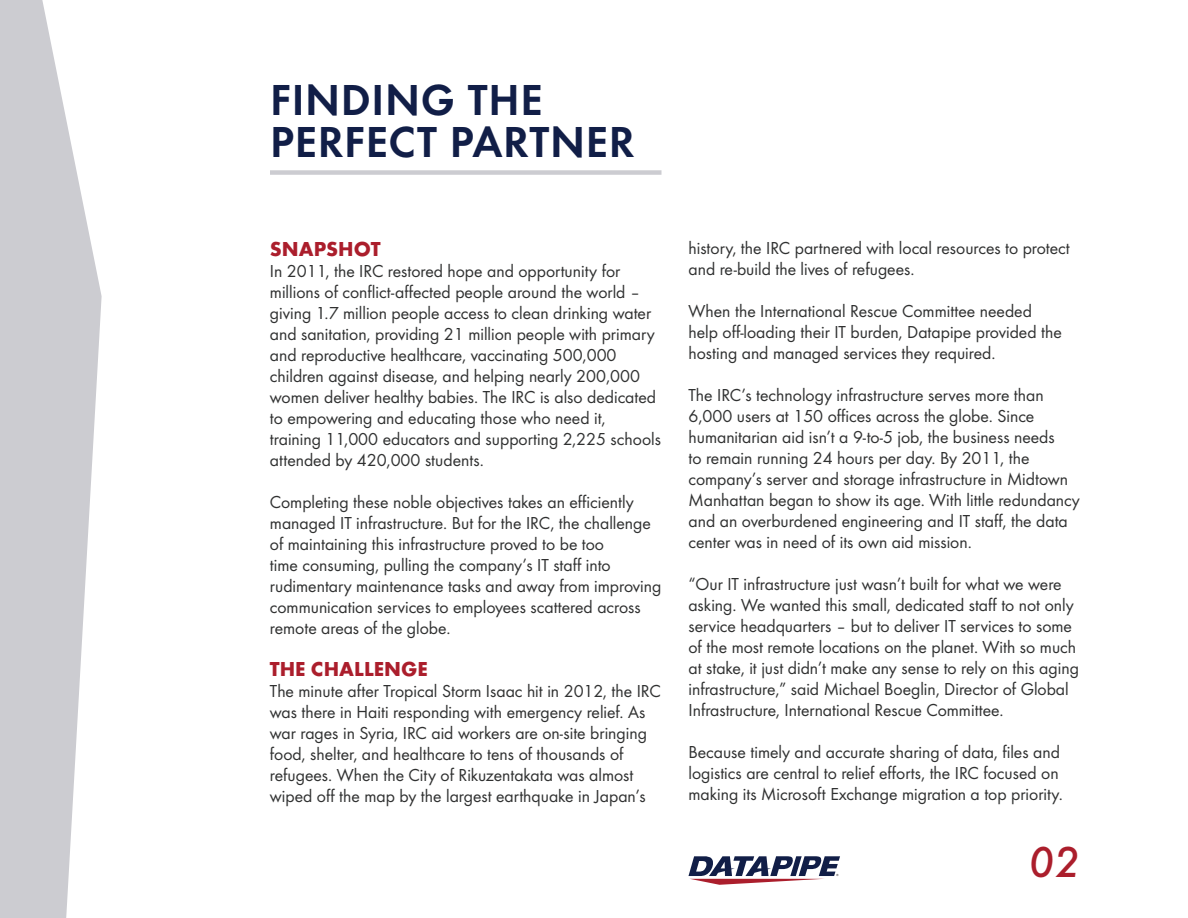
<style>
.page{position:relative;width:1188px;height:918px;background:#fff}
.page>*{position:absolute;margin:0;border:0;box-sizing:border-box;transform-origin:0 0}
.t1{font:45px/42px "Futura Dem";letter-spacing:.015em;color:#111e47}
.t2{font:italic 500 45px "Futura";color:#ab1e2c}
.t3{font:700 21px "Futura";color:#ab1e2c}
.t4{font:18px/21px "Futura Boo";color:#303131}
</style>
<div class="page">
<svg style="left:0;top:0;width:102px;height:918px;fill:#ccccd1"></svg>
<svg style="left:688px;top:856px;width:152px;height:29px"></svg>
<div style="left:270px;top:170px;width:392px;height:5px;background:#ccccd1"></div>
<p class="t1" style="left:270px;top:76px;width:366px">FINDING THE<br>PERFECT PARTNER</p>
<p class="t3" style="left:270px;top:234px;width:112px">SNAPSHOT</p>
<p class="t4" style="left:270px;top:261px;width:393px">In 2011, the IRC restored hope and opportunity for millions of conflict-affected people around the world – giving 1.7 million people access to clean drinking water and sanitation, providing 21 million people with primary and reproductive healthcare, vaccinating 500,000 children against disease, and helping nearly 200,000 women deliver healthy babies. The IRC is also dedicated to empowering and educating those who need it, training 11,000 educators and supporting 2,225 schools attended by 420,000 students.</p>
<p class="t4" style="left:270px;top:492px;width:393px">Completing these noble objectives takes an efficiently managed IT infrastructure. But for the IRC, the challenge of maintaining this infrastructure proved to be too<br>time consuming, pulling the company’s IT staff into rudimentary maintenance tasks and away from improving communication services to employees scattered across remote areas of the globe.</p>
<p class="t3" style="left:270px;top:654px;width:159px">THE CHALLENGE</p>
<p class="t4" style="left:270px;top:681px;width:392px">The minute after Tropical Storm Isaac hit in 2012, the IRC was there in Haiti responding with emergency relief. As war rages in Syria, IRC aid workers are on-site bringing food, shelter, and healthcare to tens of thousands of refugees. When the City of Rikuzentakata was almost wiped off the map by the largest earthquake in Japan’s</p>
<p class="t4" style="left:688px;top:237px;width:383px">history, the IRC partnered with local resources to protect and re-build the lives of refugees.</p>
<p class="t4" style="left:688px;top:300px;width:375px">When the International Rescue Committee needed help off-loading their IT burden, Datapipe provided the hosting and managed services they required.</p>
<p class="t4" style="left:688px;top:384px;width:393px">The IRC’s technology infrastructure serves more than 6,000 users at 150 offices across the globe. Since humanitarian aid isn’t a 9-to-5 job, the business needs<br>to remain running 24 hours per day. By 2011, the company’s server and storage infrastructure in Midtown Manhattan began to show its age. With little redundancy and an overburdened engineering and IT staff, the data center was in need of its own aid mission.</p>
<p class="t4" style="left:688px;top:573px;width:392px">“Our IT infrastructure just wasn’t built for what we were asking. We wanted this small, dedicated staff to not only service headquarters – but to deliver IT services to some of the most remote locations on the planet. With so much at stake, it just didn’t make any sense to rely on this aging infrastructure,” said Michael Boeglin, Director of Global Infrastructure, International Rescue Committee.</p>
<p class="t4" style="left:688px;top:741px;width:376px">Because timely and accurate sharing of data, files and logistics are central to relief efforts, the IRC focused on making its Microsoft Exchange migration a top priority.</p>
<p class="t2" style="left:1029px;top:830px;width:53px">02</p>
</div>
